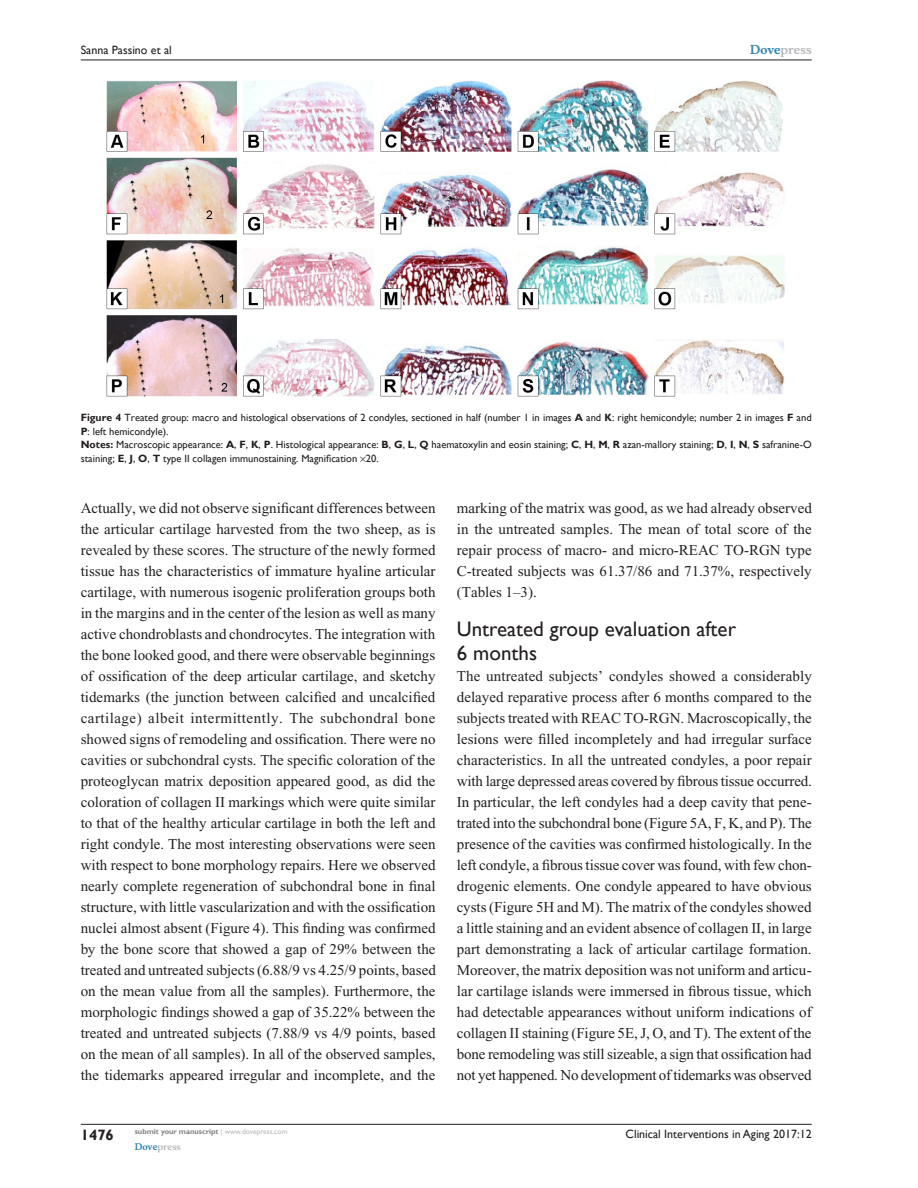
<style>
.page{position:relative;width:918px;height:1188px;background:#fff}
.page>*{position:absolute;margin:0;border:0;box-sizing:border-box;transform-origin:0 0}
.t1{font:21px/24px "Gill Sans";color:#231f20}
.t2{font:15px/21px "Times New Roman";color:#231f20;text-align:justify}
.t3{font:700 15px "Gill Sans";color:#231f20}
.t4{font:12px "Gill Sans";color:#231f20}
.t5{font:700 12px "Musee";color:#b8b9bc}
.t6{font:10.5px/13.5px "Gill Sans";color:#231f20}
.t7{font:700 9px "Musee";color:#b8b9bc}
.t8{font:700 7.5px "Gill Sans";color:#808285}
.s1{color:#3485ae}
.s2{font-weight:700}
.s3{font-weight:400;color:#b8b9bc}
</style>
<div class="page">
<hr style="left:81px;top:1124px;width:731px;height:1px;background:#231f20">
<hr style="left:81px;top:60px;width:731px;height:1px;background:#231f20">
<img style="left:107px;top:81px;width:678px;height:316px">
<p class="t4" style="left:81px;top:43px;width:92px">Sanna Passino et al</p>
<p class="t5" style="left:750px;top:43px;width:63px"><span class="s1">Dove</span>press</p>
<p class="t6" style="left:81px;top:411px;width:732px"><span class="s2">Figure 4</span> Treated group: macro and histological observations of 2 condyles, sectioned in half (number 1 in images <span class="s2">A</span> and <span class="s2">K</span>: right hemicondyle; number 2 in images <span class="s2">F</span> and <span class="s2">P</span>: left hemicondyle).<br><span class="s2">Notes:</span> Macroscopic appearance: <span class="s2">A</span>, <span class="s2">F</span>, <span class="s2">K</span>, <span class="s2">P</span>. Histological appearance: <span class="s2">B</span>, <span class="s2">G</span>, <span class="s2">L</span>, <span class="s2">Q</span> haematoxylin and eosin staining; <span class="s2">C</span>, <span class="s2">H</span>, <span class="s2">M</span>, <span class="s2">R</span> azan-mallory staining; <span class="s2">D</span>, <span class="s2">I</span>, <span class="s2">N</span>, <span class="s2">S</span> safranine-O staining; <span class="s2">E</span>, <span class="s2">J</span>, <span class="s2">O</span>, <span class="s2">T</span> type II collagen immunostaining. Magnification 20.</p>
<p class="t2" style="left:81px;top:497px;width:357px">Actually, we did not observe significant differences between the articular cartilage harvested from the two sheep, as is revealed by these scores. The structure of the newly formed tissue has the characteristics of immature hyaline articular cartilage, with numerous isogenic proliferation groups both in the margins and in the center of the lesion as well as many active chondroblasts and chondrocytes. The integration with the bone looked good, and there were observable beginnings of ossification of the deep articular cartilage, and sketchy tidemarks (the junction between calcified and uncalcified cartilage) albeit intermittently. The subchondral bone showed signs of remodeling and ossification. There were no cavities or subchondral cysts. The specific coloration of the proteoglycan matrix deposition appeared good, as did the coloration of collagen II markings which were quite similar to that of the healthy articular cartilage in both the left and right condyle. The most interesting observations were seen with respect to bone morphology repairs. Here we observed nearly complete regeneration of subchondral bone in final structure, with little vascularization and with the ossification nuclei almost absent (Figure 4). This finding was confirmed by the bone score that showed a gap of 29% between the treated and untreated subjects (6.88/9 vs 4.25/9 points, based on the mean value from all the samples). Furthermore, the morphologic findings showed a gap of 35.22% between the treated and untreated subjects (7.88/9 vs 4/9 points, based on the mean of all samples). In all of the observed samples, the tidemarks appeared irregular and incomplete, and the</p>
<p class="t2" style="left:457px;top:497px;width:357px">marking of the matrix was good, as we had already observed in the untreated samples. The mean of total score of the repair process of macro- and micro-REAC TO-RGN type C-treated subjects was 61.37/86 and 71.37%, respectively (Tables 1–3).</p>
<h1 class="t1" style="left:457px;top:616px;width:281px">Untreated group evaluation after<br>6 months</h1>
<p class="t2" style="left:457px;top:665px;width:357px">The untreated subjects’ condyles showed a considerably delayed reparative process after 6 months compared to the subjects treated with REAC TO-RGN. Macroscopically, the lesions were filled incompletely and had irregular surface characteristics. In all the untreated condyles, a poor repair with large depressed areas covered by fibrous tissue occurred.<br>In particular, the left condyles had a deep cavity that pene&shy;trated into the subchondral bone (Figure 5A, F, K, and P). The presence of the cavities was confirmed histologically. In the left condyle, a fibrous tissue cover was found, with few chon&shy;drogenic elements. One condyle appeared to have obvious cysts (Figure 5H and M). The matrix of the condyles showed a little staining and an evident absence of collagen II, in large part demonstrating a lack of articular cartilage formation.<br>Moreover, the matrix deposition was not uniform and articu&shy;lar cartilage islands were immersed in fibrous tissue, which had detectable appearances without uniform indications of collagen II staining (Figure 5E, J, O, and T). The extent of the bone remodeling was still sizeable, a sign that ossification had not yet happened. No development of tidemarks was observed</p>
<p class="t3" style="left:81px;top:1126px;width:35px">1476</p>
<p class="t8" style="left:135px;top:1127px;width:154px">submit your manuscript <span class="s3">| www.dovepress.com</span></p>
<p class="t7" style="left:135px;top:1141px;width:48px"><span class="s1">Dove</span>press</p>
<p class="t4" style="left:626px;top:1126px;width:188px">Clinical Interventions in Aging 2017:12</p>
</div>
